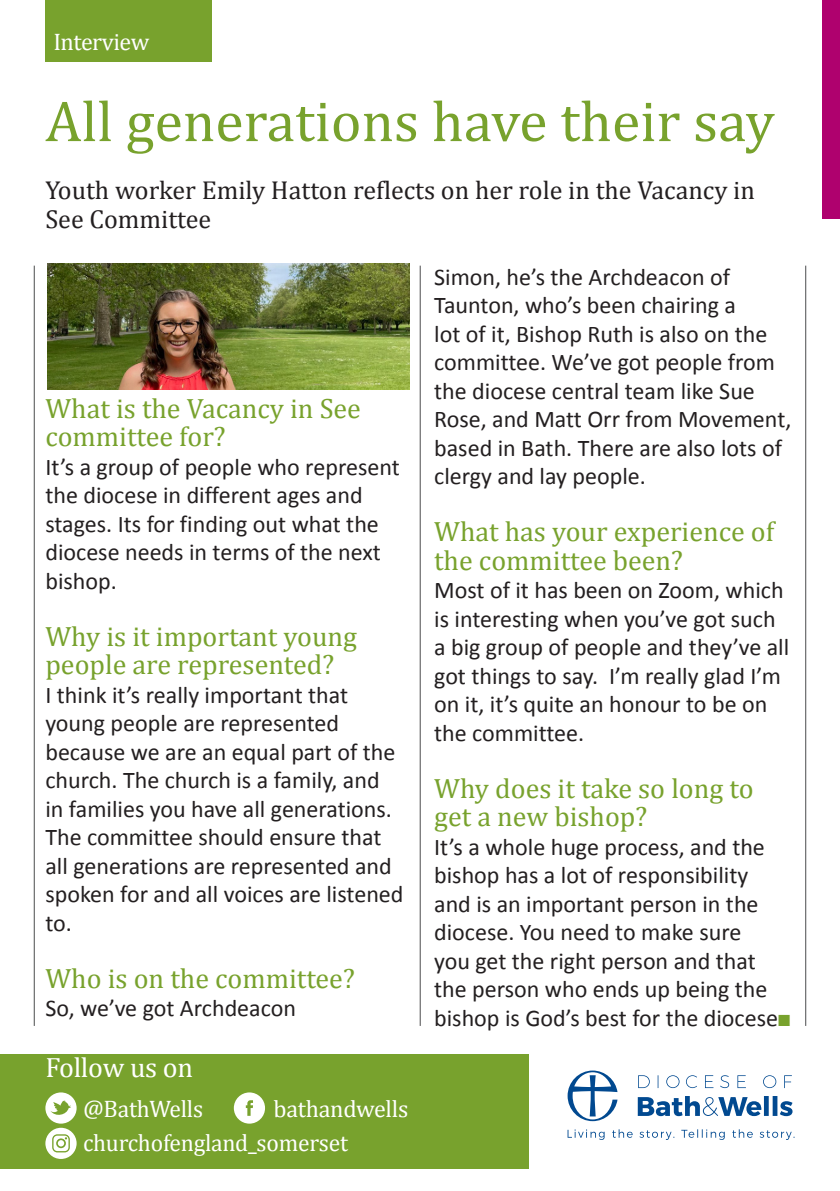
<style>
.page{position:relative;width:840px;height:1191px;background:#fff}
.page>*{position:absolute;margin:0;border:0;box-sizing:border-box;transform-origin:0 0}
.t1{font:58px "Cambria";color:#78a22d}
.INTERVIEW_QUESTIONS{font:28px/28.4px "Cambria";color:#78a22d}
.t2{font:28px "Cambria";letter-spacing:-.01em;color:#fff}
.t3{font:26px/28.6px "Cambria";color:#231f20}
.INTERVIEW_QUESTIONS-2{font:24px/28.4px "Calibri";color:#231f20}
.BODY_COPY{font:24px "Cambria";letter-spacing:-.01em;color:#fff}
.s1{color:#78a22d}
</style>
<div class="page">
<div style="left:45px;top:0;width:167px;height:62px;background:#78a22d"></div>
<hr style="left:34px;top:266px;width:1px;height:760px;background:#4b4c4d">
<hr style="left:804px;top:266px;width:1px;height:760px;background:#4b4c4d">
<hr style="left:419px;top:266px;width:1px;height:760px;background:#4b4c4d">
<svg style="left:567px;top:1070px;width:50px;height:51px"></svg>
<svg style="left:638px;top:1075px;width:11px;height:13px"></svg>
<svg style="left:657px;top:1075px;width:1px;height:13px"></svg>
<svg style="left:666px;top:1075px;width:13px;height:13px"></svg>
<svg style="left:686px;top:1075px;width:10px;height:13px"></svg>
<svg style="left:705px;top:1075px;width:8px;height:13px"></svg>
<svg style="left:720px;top:1075px;width:8px;height:13px"></svg>
<svg style="left:737px;top:1075px;width:8px;height:13px"></svg>
<svg style="left:763px;top:1075px;width:12px;height:13px"></svg>
<svg style="left:784px;top:1075px;width:7px;height:13px"></svg>
<svg style="left:637px;top:1096px;width:155px;height:20px"></svg>
<svg style="left:567px;top:1129px;width:37px;height:11px"></svg>
<svg style="left:612px;top:1129px;width:20px;height:8px"></svg>
<svg style="left:639px;top:1130px;width:35px;height:10px"></svg>
<svg style="left:681px;top:1129px;width:43px;height:11px"></svg>
<svg style="left:732px;top:1129px;width:20px;height:8px"></svg>
<svg style="left:759px;top:1130px;width:35px;height:10px"></svg>
<div style="left:0;top:1054px;width:528px;height:114px;background:#78a22d"></div>
<svg style="left:234px;top:1092px;width:31px;height:31px"></svg>
<svg style="left:45px;top:1092px;width:32px;height:67px"></svg>
<img style="left:48px;top:263px;width:361px;height:126px">
<div style="left:822px;top:0;width:17px;height:218px;background:#af016e"></div>
<p class="BODY_COPY" style="left:53px;top:28px;width:97px">Interview</p>
<p class="t1" style="left:45px;top:87px;width:730px">All generations have their say</p>
<p class="t3" style="left:45px;top:176px;width:710px">Youth worker Emily Hatton reflects on her role in the Vacancy in<br>See Committee</p>
<p class="INTERVIEW_QUESTIONS" style="left:45px;top:394px;width:317px">What is the Vacancy in See committee for?</p>
<p class="INTERVIEW_QUESTIONS-2" style="left:45px;top:452px;width:356px">It’s a group of people who represent the diocese in different ages and stages. Its for finding out what the diocese needs in terms of the next bishop.</p>
<p class="INTERVIEW_QUESTIONS" style="left:45px;top:622px;width:313px">Why is it important young people are represented?</p>
<p class="INTERVIEW_QUESTIONS-2" style="left:45px;top:680px;width:359px">I think it’s really important that young people are represented because we are an equal part of the church. The church is a family, and in families you have all generations.<br>The committee should ensure that all generations are represented and spoken for and all voices are listened to.</p>
<p class="INTERVIEW_QUESTIONS" style="left:45px;top:964px;width:311px">Who is on the committee?</p>
<p class="INTERVIEW_QUESTIONS-2" style="left:45px;top:994px;width:252px">So, we’ve got Archdeacon</p>
<p class="t2" style="left:45px;top:1050px;width:149px">Follow us on</p>
<p class="BODY_COPY" style="left:83px;top:1094px;width:122px">@BathWells</p>
<p class="BODY_COPY" style="left:273px;top:1094px;width:136px">bathandwells</p>
<p class="BODY_COPY" style="left:83px;top:1128px;width:266px">churchofengland_somerset</p>
<p class="INTERVIEW_QUESTIONS-2" style="left:434px;top:262px;width:358px">Simon, he’s the Archdeacon of<br>Taunton, who’s been chairing a<br>lot of it, Bishop Ruth is also on the committee. We’ve got people from the diocese central team like Sue<br>Rose, and Matt Orr from Movement, based in Bath. There are also lots of clergy and lay people.</p>
<p class="INTERVIEW_QUESTIONS" style="left:434px;top:517px;width:341px">What has your experience of the committee been?</p>
<p class="INTERVIEW_QUESTIONS-2" style="left:434px;top:576px;width:356px">Most of it has been on Zoom, which is interesting when you’ve got such a big group of people and they’ve all got things to say. I’m really glad I’m on it, it’s quite an honour to be on the committee.</p>
<p class="INTERVIEW_QUESTIONS" style="left:434px;top:774px;width:321px">Why does it take so long to get a new bishop?</p>
<p class="INTERVIEW_QUESTIONS-2" style="left:434px;top:832px;width:357px">It’s a whole huge process, and the bishop has a lot of responsibility and is an important person in the diocese. You need to make sure<br>you get the right person and that the person who ends up being the bishop is God’s best for the diocese<span class="s1">■</span></p>
</div>
